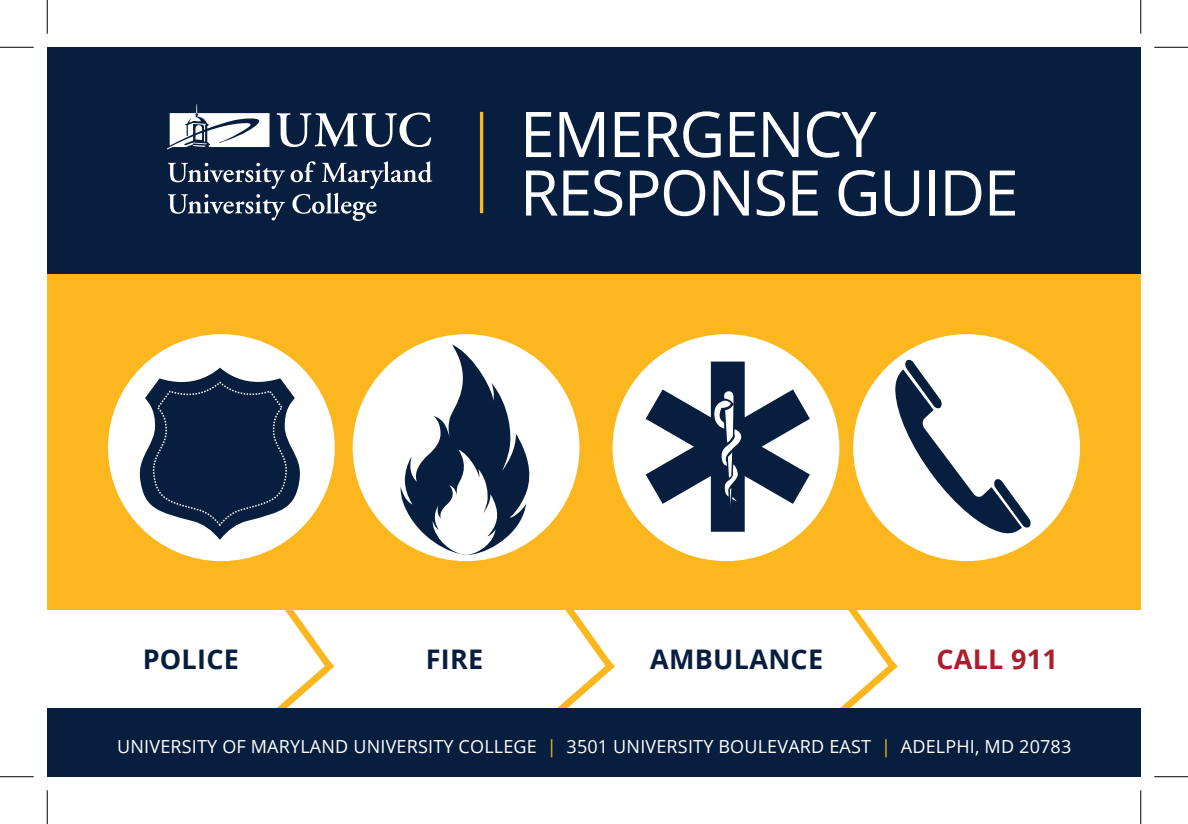
<style>
.page{position:relative;width:1188px;height:824px;background:#fff}
.page>*{position:absolute;margin:0;border:0;box-sizing:border-box;transform-origin:0 0}
.t1{font:63px/58.5px "Open Sans";letter-spacing:-.025em;color:#fff}
.t2{font:700 27px "Open Sans";letter-spacing:.01em;color:#071e3f}
.t3{font:700 27px "Open Sans";letter-spacing:.01em;color:#aa1e2d}
.t4{font:18px "Open Sans";letter-spacing:.01em;color:#fff}
.s1{color:#fcb71f}
</style>
<div class="page">
<div style="left:47px;top:273px;width:1094px;height:336px;background:#fcb71f"></div>
<div style="left:47px;top:47px;width:1094px;height:226px;background:#071e3f"></div>
<svg style="left:277px;top:113px;width:154px;height:34px"></svg>
<svg style="left:168px;top:104px;width:102px;height:45px"></svg>
<svg style="left:168px;top:163px;width:117px;height:57px"></svg>
<svg style="left:291px;top:161px;width:141px;height:60px"></svg>
<hr style="left:480px;top:112px;width:3px;height:101px;background:#fcb71f">
<svg style="left:266px;top:609px;width:76px;height:99px"></svg>
<svg style="left:547px;top:609px;width:75px;height:99px"></svg>
<svg style="left:830px;top:609px;width:75px;height:99px"></svg>
<div style="left:47px;top:708px;width:1094px;height:68px;background:#071e3f"></div>
<div style="left:613px;top:334px;width:226px;height:227px;background:#fff;border-radius:50%"></div>
<div style="left:353px;top:334px;width:227px;height:227px;background:#fff;border-radius:50%"></div>
<svg style="left:401px;top:344px;width:136px;height:210px"></svg>
<div style="left:108px;top:334px;width:227px;height:227px;background:#fff;border-radius:50%"></div>
<svg style="left:138px;top:367px;width:163px;height:173px"></svg>
<div style="left:853px;top:334px;width:227px;height:227px;background:#fff;border-radius:50%"></div>
<svg style="left:895px;top:359px;width:136px;height:174px"></svg>
<svg style="left:646px;top:361px;width:164px;height:170px"></svg>
<hr style="left:0;top:47px;width:34px;height:1px;background:#000">
<hr style="left:1154px;top:47px;width:34px;height:1px;background:#000">
<hr style="left:0;top:776px;width:34px;height:1px;background:#000">
<hr style="left:1154px;top:776px;width:34px;height:1px;background:#000">
<hr style="left:47px;top:0;width:1px;height:34px;background:#000">
<hr style="left:47px;top:790px;width:1px;height:34px;background:#000">
<hr style="left:1140px;top:0;width:1px;height:34px;background:#000">
<hr style="left:1140px;top:790px;width:1px;height:34px;background:#000">
<h1 class="t1" style="left:520px;top:103px;width:500px">EMERGENCY<br>RESPONSE GUIDE</h1>
<p class="t2" style="left:143px;top:640px;width:98px">POLICE</p>
<p class="t2" style="left:426px;top:640px;width:59px">FIRE</p>
<p class="t2" style="left:650px;top:640px;width:174px">AMBULANCE</p>
<p class="t3" style="left:936px;top:640px;width:123px">CALL 911</p>
<p class="t4" style="left:117px;top:734px;width:956px">UNIVERSITY OF MARYLAND UNIVERSITY COLLEGE <span class="s1">|</span> 3501 UNIVERSITY BOULEVARD EAST <span class="s1">|</span> ADELPHI, MD 20783</p>
</div>
